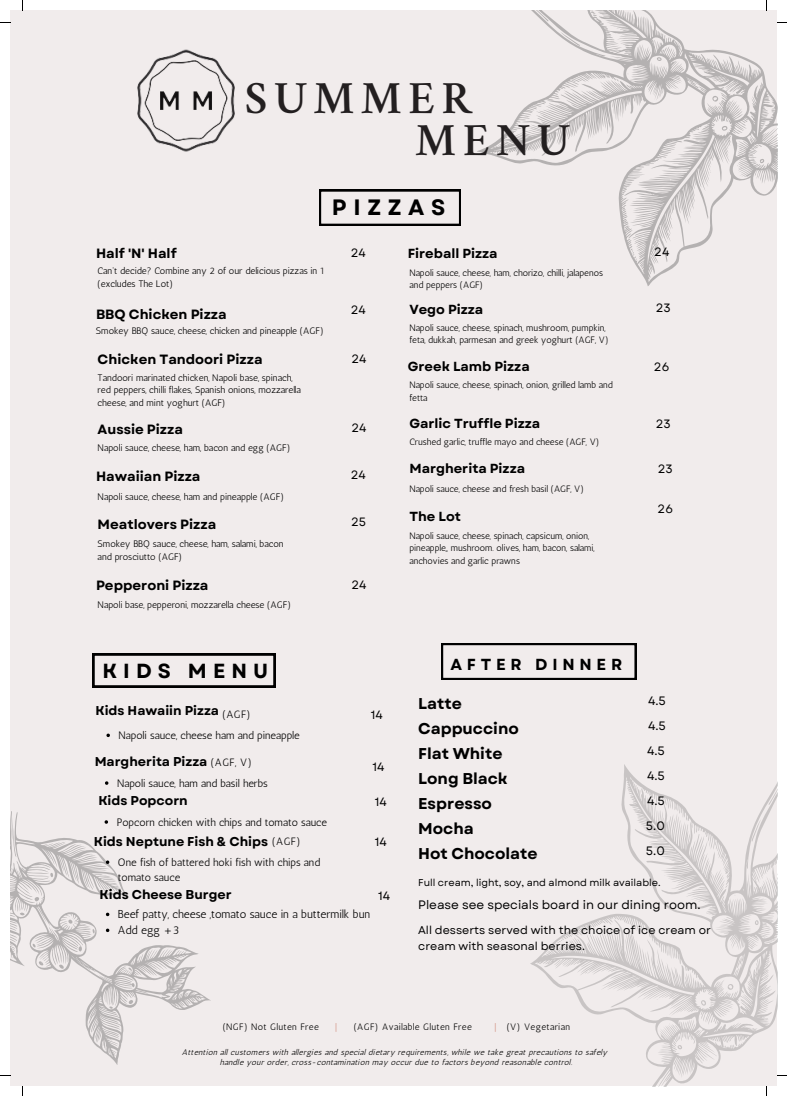
<style>
.page{position:relative;width:787px;height:1096px;background:#fff}
.page>*{position:absolute;margin:0;border:0;box-sizing:border-box;transform-origin:0 0}
.t1{font:600 46.25px/41.5px "Crimson";letter-spacing:.14em;color:#231f20}
.t2{font:700 22.25px "Garet";letter-spacing:.3em;color:#000}
.t3{font:700 20.38px "Garet";letter-spacing:.3em;color:#000}
.t4{font:700 16px "Garet";letter-spacing:.3em;color:#000}
.t5{font:700 15.62px "Garet";color:#000}
.t6{font:700 13.38px "Garet";color:#000}
.t7{font:700 13.12px "Garet";color:#000}
.t8{font:700 12.75px "Garet";color:#000}
.t9{font:12.25px "Garet";color:#000}
.t10{font:12.12px "Garet";color:#000}
.t11{font:12px "Garet";color:#000}
.t12{font:11.5px/15.9px "Antic";color:#000}
.t13{font:11.25px/15.5px "Garet";color:#000}
.t14{font:10.75px/14.5px "Antic";color:#000}
.t15{font:10.62px "Antic";letter-spacing:.04em;color:#000}
.t16{font:9.88px "Garet";color:#000}
.t17{font:9.5px/12.6px "Antic";color:#000}
.t18{font:9.25px/12.4px "Antic";color:#000}
.t19{font:9.25px "Antic";letter-spacing:.04em;color:#000}
.t20{font:9.25px "Antic";color:#d18b7b}
.t21{font:8.12px/10.9px "CA Generated";letter-spacing:.04em;color:#000;text-align:center}
.s1{color:#d18b7b}
</style>
<div class="page">
<div style="left:10px;top:10px;width:767px;height:1076px;background:#f1ecec"></div>
<svg style="left:319px;top:190px;width:142px;height:35px"></svg>
<img style="left:137px;top:49px;width:98px;height:103px">
<svg style="left:530px;top:764px;width:247px;height:322px"></svg>
<svg style="left:661px;top:1071px;width:5px;height:6px"></svg>
<svg style="left:752px;top:996px;width:8px;height:4px"></svg>
<svg style="left:761px;top:944px;width:8px;height:12px"></svg>
<svg style="left:692px;top:870px;width:4px;height:4px"></svg>
<svg style="left:663px;top:842px;width:7px;height:2px"></svg>
<svg style="left:734px;top:890px;width:10px;height:5px"></svg>
<svg style="left:751px;top:819px;width:10px;height:22px"></svg>
<svg style="left:768px;top:785px;width:9px;height:19px"></svg>
<svg style="left:754px;top:920px;width:5px;height:5px"></svg>
<svg style="left:600px;top:919px;width:4px;height:4px"></svg>
<svg style="left:676px;top:1034px;width:8px;height:15px"></svg>
<svg style="left:692px;top:1030px;width:25px;height:33px"></svg>
<svg style="left:553px;top:959px;width:19px;height:7px"></svg>
<svg style="left:726px;top:982px;width:9px;height:8px"></svg>
<svg style="left:700px;top:999px;width:17px;height:9px"></svg>
<svg style="left:737px;top:957px;width:4px;height:11px"></svg>
<svg style="left:552px;top:934px;width:17px;height:12px"></svg>
<svg style="left:581px;top:925px;width:9px;height:6px"></svg>
<svg style="left:636px;top:939px;width:5px;height:28px"></svg>
<svg style="left:477px;top:10px;width:300px;height:276px"></svg>
<svg style="left:730px;top:73px;width:4px;height:8px"></svg>
<svg style="left:681px;top:53px;width:12px;height:10px"></svg>
<svg style="left:595px;top:106px;width:4px;height:4px"></svg>
<svg style="left:562px;top:125px;width:2px;height:6px"></svg>
<svg style="left:560px;top:32px;width:20px;height:14px"></svg>
<svg style="left:532px;top:10px;width:16px;height:12px"></svg>
<svg style="left:657px;top:56px;width:6px;height:6px"></svg>
<svg style="left:621px;top:206px;width:5px;height:4px"></svg>
<svg style="left:750px;top:157px;width:15px;height:7px"></svg>
<svg style="left:752px;top:124px;width:25px;height:23px"></svg>
<svg style="left:650px;top:245px;width:8px;height:19px"></svg>
<svg style="left:711px;top:94px;width:8px;height:10px"></svg>
<svg style="left:722px;top:115px;width:10px;height:17px"></svg>
<svg style="left:689px;top:82px;width:10px;height:6px"></svg>
<svg style="left:628px;top:243px;width:9px;height:18px"></svg>
<svg style="left:624px;top:221px;width:6px;height:9px"></svg>
<svg style="left:648px;top:178px;width:29px;height:4px"></svg>
<svg style="left:10px;top:811px;width:201px;height:254px"></svg>
<svg style="left:177px;top:997px;width:3px;height:4px"></svg>
<svg style="left:441px;top:643px;width:195px;height:36px"></svg>
<svg style="left:106px;top:733px;width:4px;height:4px"></svg>
<svg style="left:106px;top:912px;width:3px;height:4px"></svg>
<svg style="left:106px;top:928px;width:3px;height:4px"></svg>
<svg style="left:93px;top:654px;width:182px;height:33px"></svg>
<h1 class="t1" style="left:415px;top:74px;width:156px;text-indent:-171px">SUMMER<br>MENU</h1>
<h2 class="t2" style="left:332px;top:193px;width:115px">PIZZAS</h2>
<h3 class="t6" style="left:96px;top:245px;width:82px">Half 'N' Half</h3>
<p class="t11" style="left:351px;top:245px;width:17px">24</p>
<p class="t17" style="left:98px;top:264px;width:229px">Can't decide? Combine any 2 of our delicious pizzas in 1 (excludes The Lot)</p>
<h3 class="t7" style="left:408px;top:245px;width:91px">Fireball Pizza</h3>
<p class="t18" style="left:409px;top:266px;width:195px">Napoli sauce, cheese, ham, chorizo, chilli, jalapenos and peppers (AGF)</p>
<p class="t11" style="left:654px;top:244px;width:17px">24</p>
<h3 class="t6" style="left:96px;top:305px;width:132px">BBQ Chicken Pizza</h3>
<p class="t17" style="left:96px;top:324px;width:229px">Smokey BBQ sauce, cheese, chicken and pineapple (AGF)</p>
<p class="t11" style="left:351px;top:303px;width:17px">24</p>
<h3 class="t7" style="left:409px;top:301px;width:75px">Vego Pizza</h3>
<p class="t18" style="left:409px;top:321px;width:201px">Napoli sauce, cheese, spinach, mushroom, pumpkin, feta, dukkah, parmesan and greek yoghurt (AGF, V)</p>
<p class="t11" style="left:656px;top:300px;width:17px">23</p>
<h3 class="t6" style="left:98px;top:351px;width:166px">Chicken Tandoori Pizza</h3>
<p class="t17" style="left:98px;top:371px;width:205px">Tandoori marinated chicken, Napoli base, spinach, red peppers, chilli flakes, Spanish onions, mozzarella cheese, and mint yoghurt (AGF)</p>
<p class="t11" style="left:352px;top:352px;width:17px">24</p>
<h3 class="t6" style="left:98px;top:421px;width:87px">Aussie Pizza</h3>
<p class="t17" style="left:98px;top:442px;width:194px">Napoli sauce, cheese, ham, bacon and egg (AGF)</p>
<p class="t11" style="left:352px;top:420px;width:17px">24</p>
<h3 class="t6" style="left:96px;top:468px;width:106px">Hawaiian Pizza</h3>
<p class="t17" style="left:98px;top:490px;width:188px">Napoli sauce, cheese, ham and pineapple (AGF)</p>
<p class="t11" style="left:351px;top:467px;width:17px">24</p>
<h3 class="t6" style="left:98px;top:515px;width:120px">Meatlovers Pizza</h3>
<p class="t17" style="left:98px;top:537px;width:188px">Smokey BBQ sauce, cheese, ham, salami, bacon and prosciutto (AGF)</p>
<p class="t11" style="left:351px;top:514px;width:16px">25</p>
<h3 class="t6" style="left:96px;top:576px;width:114px">Pepperoni Pizza</h3>
<p class="t11" style="left:352px;top:577px;width:17px">24</p>
<p class="t17" style="left:98px;top:598px;width:195px">Napoli base, pepperoni, mozzarella cheese (AGF)</p>
<h3 class="t7" style="left:408px;top:358px;width:123px">Greek Lamb Pizza</h3>
<p class="t11" style="left:654px;top:360px;width:17px">26</p>
<p class="t18" style="left:409px;top:379px;width:205px">Napoli sauce, cheese, spinach, onion, grilled lamb and fetta</p>
<h3 class="t7" style="left:409px;top:415px;width:132px">Garlic Truffle Pizza</h3>
<p class="t18" style="left:409px;top:435px;width:192px">Crushed garlic, truffle mayo and cheese (AGF, V)</p>
<h3 class="t7" style="left:409px;top:460px;width:117px">Margherita Pizza</h3>
<p class="t18" style="left:409px;top:482px;width:176px">Napoli sauce, cheese and fresh basil (AGF, V)</p>
<h3 class="t7" style="left:409px;top:508px;width:53px">The Lot</h3>
<p class="t18" style="left:409px;top:529px;width:187px">Napoli sauce, cheese, spinach, capsicum, onion, pineapple,, mushroom. olives, ham, bacon, salami, anchovies and garlic prawns</p>
<p class="t11" style="left:656px;top:416px;width:17px">23</p>
<p class="t11" style="left:658px;top:461px;width:17px">23</p>
<p class="t11" style="left:658px;top:501px;width:17px">26</p>
<h3 class="t3" style="left:102px;top:658px;width:167px">KIDS MENU</h3>
<p class="t15" style="left:222px;top:707px;width:30px">(AGF)</p>
<p class="t15" style="left:211px;top:756px;width:43px">(AGF, V)</p>
<h3 class="t8" style="left:95px;top:702px;width:125px">Kids Hawaiin Pizza</h3>
<p class="t14" style="left:119px;top:728px;width:183px">Napoli sauce, cheese ham and pineapple</p>
<h3 class="t8" style="left:95px;top:753px;width:114px">Margherita Pizza</h3>
<p class="t14" style="left:117px;top:775px;width:152px">Napoli sauce, ham and basil herbs</p>
<h3 class="t8" style="left:98px;top:792px;width:91px">Kids Popcorn</h3>
<p class="t14" style="left:117px;top:814px;width:212px">Popcorn chicken with chips and tomato sauce</p>
<h3 class="t8" style="left:94px;top:833px;width:176px">Kids Neptune Fish &amp; Chips</h3>
<p class="t14" style="left:118px;top:855px;width:204px">One fish of battered hoki fish with chips and tomato sauce</p>
<p class="t15" style="left:272px;top:835px;width:30px">(AGF)</p>
<p class="t11" style="left:371px;top:707px;width:14px">14</p>
<p class="t11" style="left:372px;top:759px;width:14px">14</p>
<p class="t11" style="left:375px;top:794px;width:14px">14</p>
<p class="t11" style="left:375px;top:834px;width:14px">14</p>
<h3 class="t8" style="left:100px;top:886px;width:134px">Kids Cheese Burger</h3>
<p class="t12" style="left:118px;top:906px;width:254px">Beef patty, cheese ,tomato sauce in a buttermilk bun<br>Add egg +3</p>
<p class="t11" style="left:378px;top:888px;width:14px">14</p>
<h3 class="t4" style="left:450px;top:654px;width:173px">AFTER DINNER</h3>
<h3 class="t5" style="left:418px;top:693px;width:45px">Latte</h3>
<p class="t10" style="left:648px;top:693px;width:19px">4.5</p>
<h3 class="t5" style="left:418px;top:718px;width:102px">Cappuccino</h3>
<p class="t10" style="left:648px;top:718px;width:19px">4.5</p>
<h3 class="t5" style="left:418px;top:743px;width:86px">Flat White</h3>
<p class="t10" style="left:647px;top:743px;width:19px">4.5</p>
<h3 class="t5" style="left:418px;top:768px;width:91px">Long Black</h3>
<p class="t10" style="left:647px;top:768px;width:19px">4.5</p>
<h3 class="t5" style="left:418px;top:818px;width:57px">Mocha</h3>
<p class="t10" style="left:646px;top:818px;width:20px">5.0</p>
<h3 class="t5" style="left:418px;top:793px;width:75px">Espresso</h3>
<p class="t10" style="left:647px;top:793px;width:19px">4.5</p>
<h3 class="t5" style="left:418px;top:844px;width:121px">Hot Chocolate</h3>
<p class="t10" style="left:646px;top:843px;width:20px">5.0</p>
<p class="t16" style="left:418px;top:876px;width:244px">Full cream, light, soy, and almond milk available.</p>
<p class="t9" style="left:418px;top:897px;width:284px">Please see specials board in our dining room.</p>
<p class="t13" style="left:418px;top:923px;width:294px">All desserts served with the choice of ice cream or cream with seasonal berries.</p>
<p class="t19" style="left:223px;top:1021px;width:98px">(NGF) Not Gluten Free</p>
<p class="t20" style="left:335px;top:1021px;width:4px">|</p>
<p class="t19" style="left:354px;top:1021px;width:120px">(AGF) Available Gluten Free</p>
<p class="t19" style="left:494px;top:1021px;width:77px"><span class="s1">|</span> (V) Vegetarian</p>
<p class="t21" style="left:182px;top:1046px;width:427px">Attention all customers with allergies and special dietary requirements, while we take great precautions to safely handle your order, cross-contamination may occur due to factors beyond reasonable control.</p>
</div>
